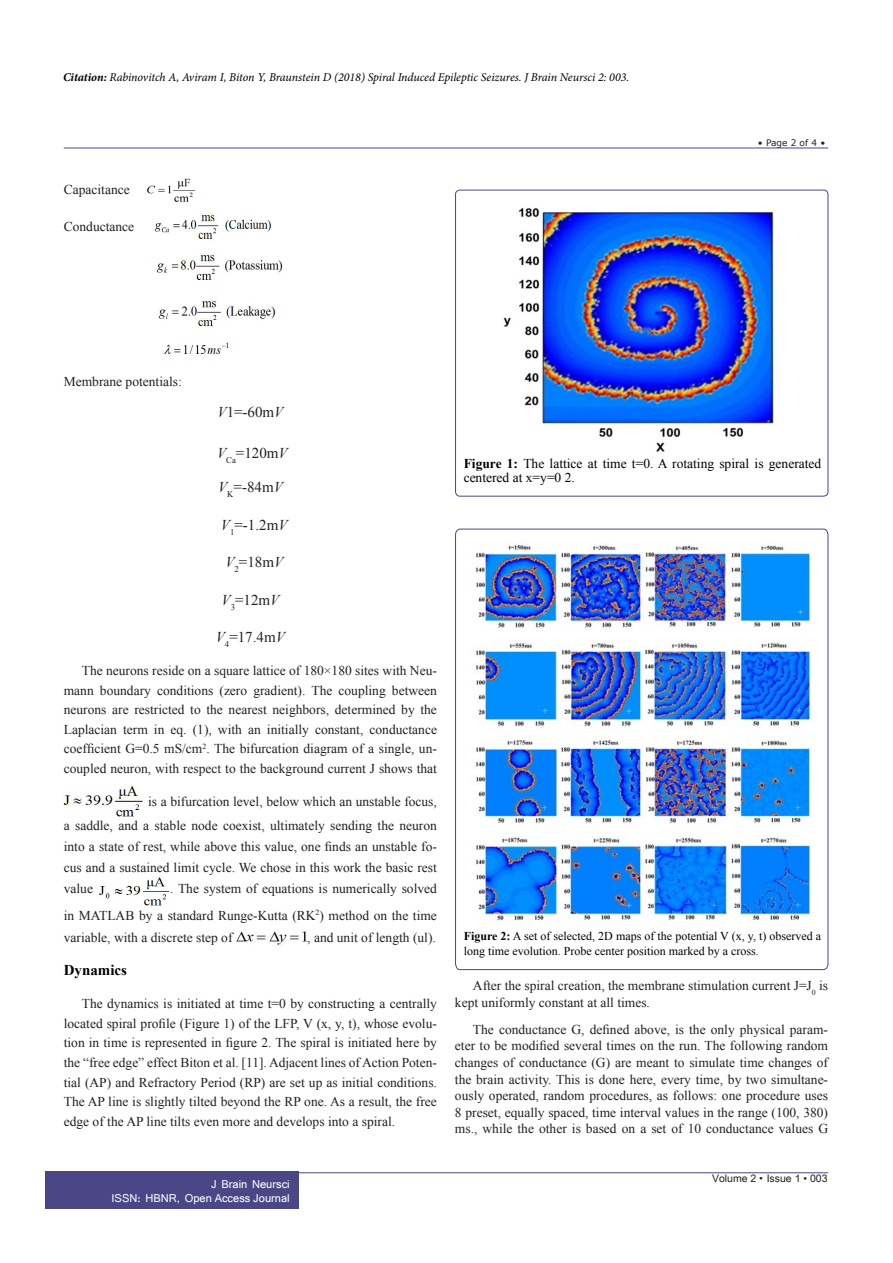
<style>
.page{position:relative;width:893px;height:1263px;background:#fff}
.page>*{position:absolute;margin:0;border:0;box-sizing:border-box;transform-origin:0 0}
.t1{font:15px "Times New Roman";color:#231f20}
.Subheading{font:700 15px "Times New Roman";color:#000}
.Text{font:13.5px/19.5px "Times New Roman";color:#231f20;text-align:justify}
.Legend{font:13.5px/13.5px "Times New Roman";color:#000}
.Legend-2{font:12px/15px "Times New Roman";color:#000}
.t2{font:italic 12px "Minion Pro";letter-spacing:-.01em;color:#000}
.t3{font:12px/14.2px "Shruti";color:#fff;text-align:right}
.t4{font:10.5px "Arial Unicode MS";color:#231f20}
.Page_No{font:9px "MS Reference Sans Serif";color:#231f20}
.s1{font-weight:700}
.s2{font-style:italic}
.s3{font-family:"Batang"}
</style>
<div class="page">
<hr style="left:64px;top:148px;width:764px;height:1px;background:#4b4685">
<hr style="left:64px;top:1172px;width:764px;height:1px;background:#4b4685">
<div style="left:45px;top:1171px;width:254px;height:38px;background:#4b4685"></div>
<img style="left:64px;top:784px;width:79px;height:35px">
<img style="left:98px;top:876px;width:72px;height:30px">
<img style="left:236px;top:930px;width:71px;height:15px">
<div style="left:455px;top:190px;width:373px;height:306px;border:1px solid #4b4685;border-radius:4px"></div>
<img style="left:503px;top:208px;width:271px;height:244px">
<svg style="left:455px;top:529px;width:373px;height:441px"></svg>
<img style="left:472px;top:540px;width:341px;height:387px">
<img style="left:153px;top:213px;width:130px;height:143px">
<img style="left:147px;top:178px;width:48px;height:24px">
<p class="t2" style="left:63px;top:69px;width:568px"><span class="s1">Citation:</span> Rabinovitch A, Aviram I, Biton Y, Braunstein D (2018) Spiral Induced Epileptic Seizures. J Brain Neursci 2: 003.</p>
<p class="Text" style="left:64px;top:179px;width:67px">Capacitance</p>
<p class="Text" style="left:64px;top:217px;width:72px">Conductance</p>
<p class="Text" style="left:64px;top:371px;width:120px">Membrane potentials:</p>
<p class="Page_No" style="left:758px;top:137px;width:69px">• Page 2 of 4 •</p>
<p class="t1" style="left:218px;top:402px;width:67px"><span class="s2">V</span>1=-60m<span class="s2">V</span></p>
<p class="t1" style="left:217px;top:443px;width:72px"><span class="s2">V</span><sub>Ca</sub>=120m<span class="s2">V</span></p>
<p class="t1" style="left:218px;top:477px;width:66px"><span class="s2">V</span><sub>K</sub>=-84m<span class="s2">V</span></p>
<p class="t1" style="left:221px;top:515px;width:68px"><span class="s2">V</span><sub>1</sub>=-1.2m<span class="s2">V</span></p>
<p class="t1" style="left:225px;top:552px;width:59px"><span class="s2">V</span><sub>2</sub>=18m<span class="s2">V</span></p>
<p class="t1" style="left:222px;top:590px;width:59px"><span class="s2">V</span><sub>3</sub>=12m<span class="s2">V</span></p>
<p class="t1" style="left:216px;top:627px;width:71px"><span class="s2">V</span><sub>4</sub>=17.4m<span class="s2">V</span></p>
<p class="Text" style="left:64px;top:661px;width:375px;text-indent:18px">The neurons reside on a square lattice of 180×180 sites with Neu&shy;mann boundary conditions (zero gradient). The coupling between neurons are restricted to the nearest neighbors, determined by the Laplacian term in eq. (1), with an initially constant, conductance coefficient G=0.5 mS/cm<sup>2</sup>. The bifurcation diagram of a single, un&shy;coupled neuron, with respect to the background current J shows that</p>
<p class="Text" style="left:64px;top:789px;width:375px;line-height:24px;text-align:right">is a bifurcation level, below which an unstable focus,<br>a saddle, and a stable node coexist, ultimately sending the neuron</p>
<p class="Text" style="left:64px;top:836px;width:375px;line-height:21px">into a state of rest, while above this value, one finds an unstable fo&shy;cus and a sustained limit cycle. We chose in this work the basic rest value</p>
<p class="Text" style="left:64px;top:875px;width:375px;line-height:27px;text-align:right">. The system of equations is numerically solved<br>in MATLAB by a standard Runge-Kutta (RK<sup>2</sup>) method on the time</p>
<p class="Text" style="left:64px;top:928px;width:170px">variable, with a discrete step of</p>
<p class="Text" style="left:307px;top:928px;width:130px">, and unit of length (ul).</p>
<p class="Subheading" style="left:64px;top:960px;width:65px">Dynamics</p>
<p class="Text" style="left:64px;top:994px;width:375px;text-indent:18px">The dynamics is initiated at time t=0 by constructing a centrally located spiral profile (Figure 1) of the LFP, V (x, y, t), whose evolu&shy;tion in time is represented in figure 2. The spiral is initiated here by the “free edge” effect Biton et al. [11]. Adjacent lines of Action Poten&shy;tial (AP) and Refractory Period (RP) are set up as initial conditions.<br>The AP line is slightly tilted beyond the RP one. As a result, the free edge of the AP line tilts even more and develops into a spiral.</p>
<p class="t3" style="left:112px;top:1176px;width:180px">J Brain Neursci<br>ISSN: HBNR, Open Access Journal</p>
<p class="Legend" style="left:464px;top:457px;width:359px"><span class="s1">Figure 1:</span> The lattice at time t=0. A rotating spiral is generated centered at x=y=0 2.</p>
<p class="Legend-2" style="left:464px;top:928px;width:359px"><span class="s1">Figure 2:</span> A set of selected, 2D maps of the potential V (x, y, t) observed a long time evolution. Probe center position marked by a cross.</p>
<p class="Text" style="left:455px;top:977px;width:375px;line-height:16.5px;text-indent:18px">After the spiral creation, the membrane stimulation current J=J<sub>0</sub> is kept uniformly constant at all times.</p>
<p class="Text" style="left:455px;top:1021px;width:375px;line-height:16.5px;text-indent:18px">The conductance G, defined above, is the only physical param&shy;eter to be modified several times on the run. The following random changes of conductance (G) are meant to simulate time changes of the brain activity. This is done here, every time, by two simultane&shy;ously operated, random procedures, as follows: one procedure uses 8 preset, equally spaced, time interval values in the range (100, 380) ms., while the other is based on a set of 10 conductance values G</p>
<p class="t4" style="left:712px;top:1170px;width:117px">Volume 2 <span class="s3">•</span> Issue 1 • 003</p>
</div>
